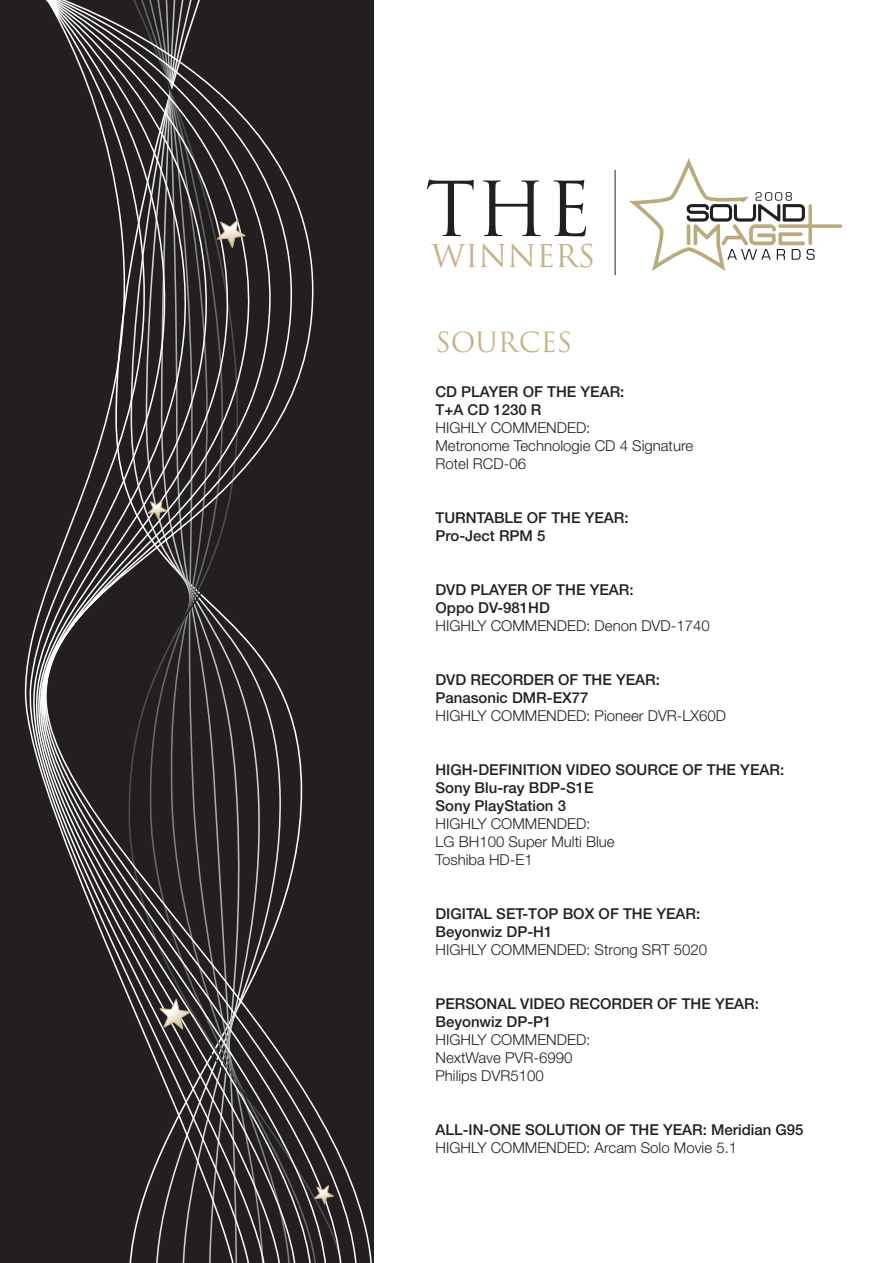
<style>
.page{position:relative;width:893px;height:1263px;background:#fff}
.page>*{position:absolute;margin:0;border:0;box-sizing:border-box;transform-origin:0 0}
.t1{font:73.65px "Trajan Pro";color:#231f20}
.t2{font:30.6px "Trajan Pro";color:#c6b287}
.t3{font:27px "Trajan Pro";color:#c6b287}
.t4{font:500 15px/18px "Helvetica Neue LT Std";color:#231f20}
.t5{font:300 15px/18px "Helvetica Neue LT Std";color:#231f20}
</style>
<div class="page">
<svg style="left:815px;top:224px;width:26px;height:4px"></svg>
<svg style="left:630px;top:163px;width:185px;height:108px"></svg>
<hr style="left:615px;top:170px;width:1px;height:105px;background:#231f20">
<svg style="left:1px;top:0;width:373px;height:1263px;background:#312d2e"></svg>
<svg style="left:217px;top:220px;width:28px;height:28px"></svg>
<svg style="left:160px;top:999px;width:31px;height:30px"></svg>
<svg style="left:148px;top:500px;width:19px;height:19px"></svg>
<svg style="left:315px;top:1184px;width:19px;height:20px"></svg>
<h1 class="t1" style="left:425px;top:162px;width:168px">THE</h1>
<h2 class="t2" style="left:431px;top:237px;width:165px">WINNERS</h2>
<h3 class="t3" style="left:435px;top:325px;width:138px">SOURCES</h3>
<p class="t4" style="left:435px;top:382px;width:190px">CD PLAYER OF THE YEAR:<br>T+A CD 1230 R</p>
<p class="t5" style="left:435px;top:418px;width:259px">HIGHLY COMMENDED:<br>Metronome Technologie CD 4 Signature<br>Rotel RCD-06</p>
<p class="t4" style="left:435px;top:508px;width:195px">TURNTABLE OF THE YEAR:<br>Pro-Ject RPM 5</p>
<p class="t4" style="left:435px;top:580px;width:200px">DVD PLAYER OF THE YEAR:<br>Oppo DV-981HD</p>
<p class="t5" style="left:435px;top:616px;width:276px">HIGHLY COMMENDED: Denon DVD-1740</p>
<p class="t4" style="left:435px;top:670px;width:226px">DVD RECORDER OF THE YEAR:<br>Panasonic DMR-EX77</p>
<p class="t5" style="left:435px;top:706px;width:292px">HIGHLY COMMENDED: Pioneer DVR-LX60D</p>
<p class="t4" style="left:435px;top:760px;width:350px">HIGH-DEFINITION VIDEO SOURCE OF THE YEAR:<br>Sony Blu-ray BDP-S1E<br>Sony PlayStation 3</p>
<p class="t5" style="left:435px;top:814px;width:181px">HIGHLY COMMENDED:<br>LG BH100 Super Multi Blue<br>Toshiba HD-E1</p>
<p class="t4" style="left:435px;top:904px;width:266px">DIGITAL SET-TOP BOX OF THE YEAR:<br>Beyonwiz DP-H1</p>
<p class="t5" style="left:435px;top:940px;width:273px">HIGHLY COMMENDED: Strong SRT 5020</p>
<p class="t4" style="left:435px;top:994px;width:325px">PERSONAL VIDEO RECORDER OF THE YEAR:<br>Beyonwiz DP-P1</p>
<p class="t5" style="left:435px;top:1030px;width:157px">HIGHLY COMMENDED:<br>NextWave PVR-6990<br>Philips DVR5100</p>
<p class="t4" style="left:435px;top:1120px;width:370px">ALL-IN-ONE SOLUTION OF THE YEAR: Meridian G95</p>
<p class="t5" style="left:435px;top:1138px;width:303px">HIGHLY COMMENDED: Arcam Solo Movie 5.1</p>
</div>
